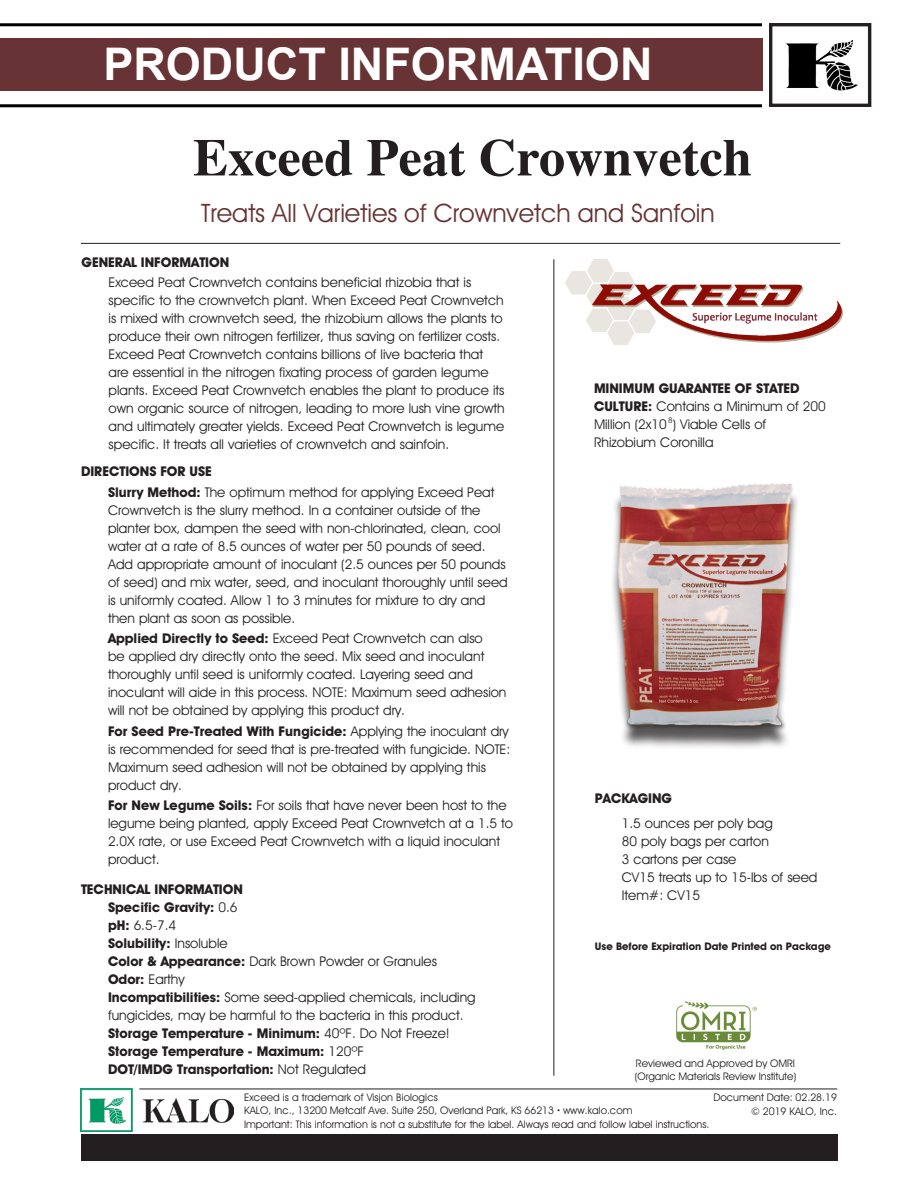
<style>
.page{position:relative;width:918px;height:1188px;background:#fff}
.page>*{position:absolute;margin:0;border:0;box-sizing:border-box;transform-origin:0 0}
.t1{font:700 52.5px "Times";color:#231f20}
.t2{font:700 45px "Arial";color:#fff}
.t3{font:25.5px "Avant Guard SW";color:#673334}
.Section_Paragraph_Bo{font:13.5px/18px "Avant Guard SW";color:#231f20}
.Section_Paragraph_Bo-2{font:700 13.5px "Avant Guard SW";color:#231f20}
.t4{font:10.5px/12.6px "Avant Guard SW";color:#231f20}
.t5{font:700 10.5px "Avant Guard SW";color:#231f20}
.s1{font-weight:700}
.s2{font-weight:400}
</style>
<div class="page">
<div style="left:0;top:38px;width:762px;height:53px;background:#673334"></div>
<img style="left:770px;top:24px;width:102px;height:83px">
<hr style="left:0;top:104px;width:762px;height:3px;background:#000">
<hr style="left:0;top:23px;width:762px;height:3px;background:#000">
<img style="left:80px;top:1089px;width:154px;height:43px">
<div style="left:81px;top:1134px;width:756px;height:27px;background:#231f20"></div>
<hr style="left:81px;top:243px;width:759px;height:1px;background:#231f20">
<hr style="left:139px;top:1089px;width:698px;height:1px;background:#231f20">
<hr style="left:554px;top:259px;width:1px;height:817px;background:#231f20">
<img style="left:566px;top:259px;width:277px;height:86px">
<div style="left:610px;top:490px;width:190px;height:262px;background:#231f20;opacity:.75"></div>
<img style="left:610px;top:483px;width:190px;height:260px">
<img style="left:676px;top:1001px;width:81px;height:49px">
<h2 class="t2" style="left:103px;top:34px;width:551px">PRODUCT INFORMATION</h2>
<p class="t1" style="left:193px;top:107px;width:560px">Exceed Peat Crownvetch</p>
<p class="t3" style="left:201px;top:198px;width:515px">Treats All Varieties of Crownvetch and Sanfoin</p>
<p class="Section_Paragraph_Bo-2" style="left:82px;top:254px;width:149px">GENERAL INFORMATION</p>
<p class="Section_Paragraph_Bo" style="left:109px;top:273px;width:398px">Exceed Peat Crownvetch contains beneficial rhizobia that is specific to the crownvetch plant. When Exceed Peat Crownvetch is mixed with crownvetch seed, the rhizobium allows the plants to produce their own nitrogen fertilizer, thus saving on fertilizer costs.<br>Exceed Peat Crownvetch contains billions of live bacteria that are essential in the nitrogen fixating process of garden legume plants. Exceed Peat Crownvetch enables the plant to produce its own organic source of nitrogen, leading to more lush vine growth and ultimately greater yields. Exceed Peat Crownvetch is legume specific. It treats all varieties of crownvetch and sainfoin.</p>
<p class="Section_Paragraph_Bo-2" style="left:81px;top:463px;width:132px">DIRECTIONS FOR USE</p>
<p class="Section_Paragraph_Bo" style="left:108px;top:483px;width:401px"><span class="s1">Slurry Method:</span> The optimum method for applying Exceed Peat Crownvetch is the slurry method. In a container outside of the planter box, dampen the seed with non-chlorinated, clean, cool water at a rate of 8.5 ounces of water per 50 pounds of seed.<br>Add appropriate amount of inoculant (2.5 ounces per 50 pounds of seed) and mix water, seed, and inoculant thoroughly until seed is uniformly coated. Allow 1 to 3 minutes for mixture to dry and then plant as soon as possible.</p>
<p class="Section_Paragraph_Bo" style="left:108px;top:629px;width:400px"><span class="s1">Applied Directly to Seed:</span> Exceed Peat Crownvetch can also<br>be applied dry directly onto the seed. Mix seed and inoculant thoroughly until seed is uniformly coated. Layering seed and inoculant will aide in this process. NOTE: Maximum seed adhesion will not be obtained by applying this product dry.</p>
<p class="Section_Paragraph_Bo" style="left:108px;top:722px;width:404px"><span class="s1">For Seed Pre-Treated With Fungicide:</span> Applying the inoculant dry is recommended for seed that is pre-treated with fungicide. NOTE:<br>Maximum seed adhesion will not be obtained by applying this product dry.</p>
<p class="Section_Paragraph_Bo" style="left:108px;top:796px;width:407px"><span class="s1">For New Legume Soils:</span> For soils that have never been host to the legume being planted, apply Exceed Peat Crownvetch at a 1.5 to 2.0X rate, or use Exceed Peat Crownvetch with a liquid inoculant product.</p>
<p class="Section_Paragraph_Bo-2" style="left:81px;top:881px;width:163px">TECHNICAL INFORMATION</p>
<p class="Section_Paragraph_Bo-2" style="left:108px;top:899px;width:131px">Specific Gravity: <span class="s2">0.6</span></p>
<p class="Section_Paragraph_Bo" style="left:108px;top:916px;width:70px"><span class="s1">pH:</span> 6.5-7.4</p>
<p class="Section_Paragraph_Bo-2" style="left:108px;top:935px;width:121px">Solubility: <span class="s2">Insoluble</span></p>
<p class="Section_Paragraph_Bo" style="left:108px;top:952px;width:330px"><span class="s1">Color &amp; Appearance:</span> Dark Brown Powder or Granules</p>
<p class="Section_Paragraph_Bo" style="left:108px;top:970px;width:78px"><span class="s1">Odor:</span> Earthy</p>
<p class="Section_Paragraph_Bo" style="left:108px;top:988px;width:369px"><span class="s1">Incompatibilities:</span> Some seed-applied chemicals, including fungicides, may be harmful to the bacteria in this product.</p>
<p class="Section_Paragraph_Bo-2" style="left:108px;top:1025px;width:343px">Storage Temperature - Minimum: <span class="s2">40ºF. Do Not Freeze!</span></p>
<p class="Section_Paragraph_Bo-2" style="left:108px;top:1043px;width:258px">Storage Temperature - Maximum: <span class="s2">120ºF</span></p>
<p class="Section_Paragraph_Bo-2" style="left:108px;top:1061px;width:259px">DOT/IMDG Transportation: <span class="s2">Not Regulated</span></p>
<p class="Section_Paragraph_Bo" style="left:594px;top:379px;width:233px"><span class="s1">MINIMUM GUARANTEE OF STATED<br>CULTURE:</span> Contains a Minimum of 200<br>Million (2x10 <sup>8</sup>) Viable Cells of<br>Rhizobium Coronilla</p>
<p class="Section_Paragraph_Bo-2" style="left:595px;top:790px;width:79px">PACKAGING</p>
<p class="Section_Paragraph_Bo" style="left:622px;top:814px;width:152px">1.5 ounces per poly bag</p>
<p class="Section_Paragraph_Bo" style="left:622px;top:832px;width:149px">80 poly bags per carton</p>
<p class="Section_Paragraph_Bo" style="left:622px;top:850px;width:116px">3 cartons per case</p>
<p class="Section_Paragraph_Bo" style="left:622px;top:868px;width:197px">CV15 treats up to 15-lbs of seed</p>
<p class="Section_Paragraph_Bo" style="left:622px;top:886px;width:80px">Item#: CV15</p>
<p class="t5" style="left:595px;top:939px;width:238px">Use Before Expiration Date Printed on Package</p>
<p class="t4" style="left:635px;top:1057px;width:163px">Reviewed and Approved by OMRI (Organic Materials Review Institute)</p>
<p class="t4" style="left:714px;top:1091px;width:125px">Document Date: 02.28.19</p>
<p class="t4" style="left:244px;top:1091px;width:195px">Exceed is a trademark of Visjon Biologics</p>
<p class="t4" style="left:244px;top:1104px;width:390px">KALO, Inc., 13200 Metcalf Ave. Suite 250, Overland Park, KS 66213 <span class="s1">•</span> www.kalo.com</p>
<p class="t4" style="left:244px;top:1118px;width:467px">Important: This information is not a substitute for the label. Always read and follow label instructions.</p>
<p class="t4" style="left:751px;top:1105px;width:87px">© 2019 KALO, Inc.</p>
</div>
